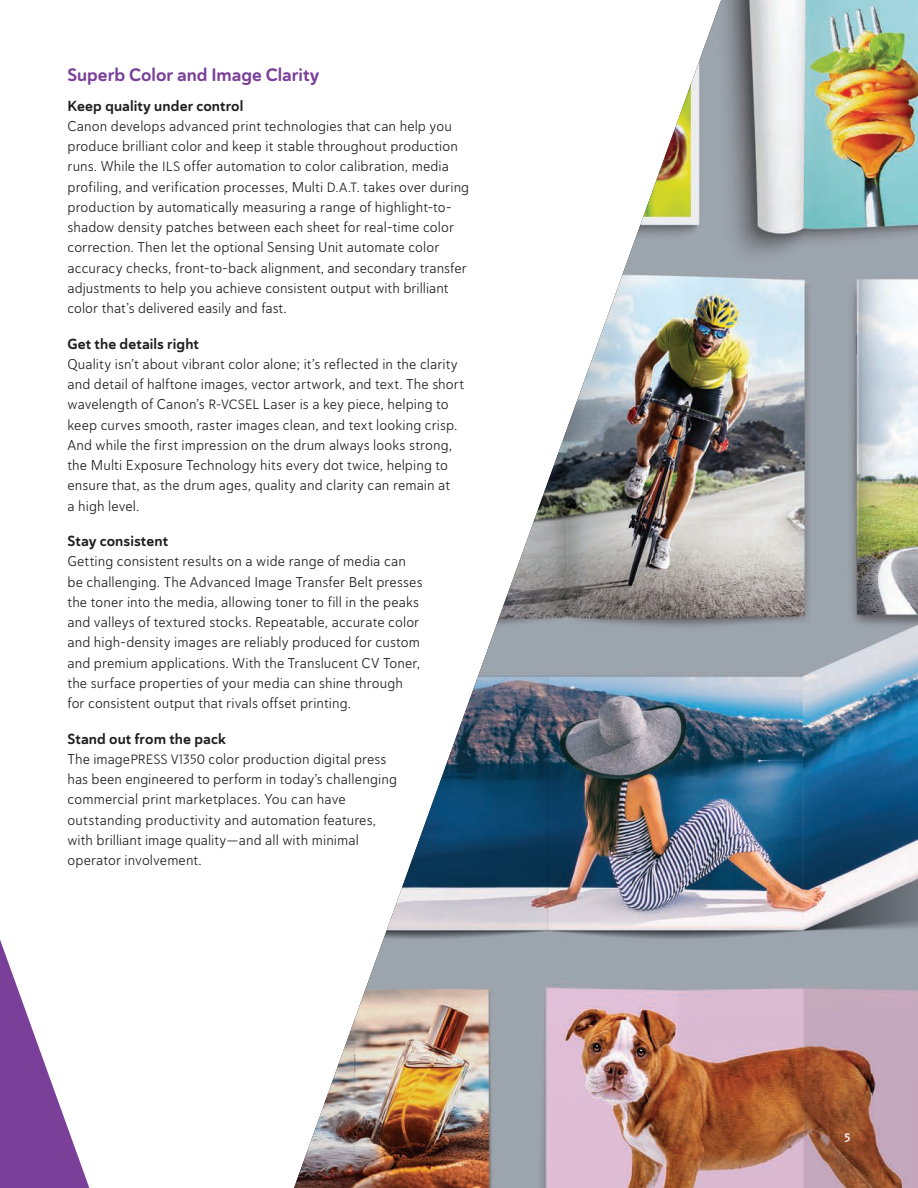
<style>
.page{position:relative;width:918px;height:1188px;background:#fff}
.page>*{position:absolute;margin:0;border:0;box-sizing:border-box;transform-origin:0 0}
.HEADLINE_GREEN{font:18px "Haboro Soft Nor Bol";color:#7a4099}
.SUBHEAD_-_BLACK{font:14.7px "Haboro Soft Nor Bol";letter-spacing:.005em;color:#231f20}
.BODY_COPY{font:14.25px/20.2px "Haboro Soft Nor Boo";letter-spacing:.005em;color:#231f20}
.t1{font:12px "Haboro Soft Nor Dem";color:#fff}
.s1{font-size:13.5px}
</style>
<div class="page">
<img style="left:294px;top:0;width:624px;height:1188px">
<svg style="left:0;top:940px;width:89px;height:248px"></svg>
<h2 class="HEADLINE_GREEN" style="left:68px;top:63px;width:253px">Superb Color and Image Clarity</h2>
<h3 class="SUBHEAD_-_BLACK" style="left:68px;top:96px;width:177px">Keep quality under control</h3>
<p class="BODY_COPY" style="left:67px;top:116px;width:403px">Canon develops advanced print technologies that can help you produce brilliant color and keep it stable throughout production runs. While the <span class="s1">ILS</span> offer automation to color calibration, media profiling, and verification processes, Multi <span class="s1">D.A.T.</span> takes over during production by automatically measuring a range of highlight-to&shy;shadow density patches between each sheet for real-time color correction. Then let the optional Sensing Unit automate color accuracy checks, front-to-back alignment, and secondary transfer adjustments to help you achieve consistent output with brilliant color that’s delivered easily and fast.</p>
<h3 class="SUBHEAD_-_BLACK" style="left:68px;top:334px;width:133px">Get the details right</h3>
<p class="BODY_COPY" style="left:67px;top:354px;width:398px">Quality isn’t about vibrant color alone; it’s reflected in the clarity and detail of halftone images, vector artwork, and text. The short wavelength of Canon’s <span class="s1">R-VCSEL</span> Laser is a key piece, helping to keep curves smooth, raster images clean, and text looking crisp.<br>And while the first impression on the drum always looks strong, the Multi Exposure Technology hits every dot twice, helping to ensure that, as the drum ages, quality and clarity can remain at<br>a high level.</p>
<h3 class="SUBHEAD_-_BLACK" style="left:68px;top:531px;width:102px">Stay consistent</h3>
<p class="BODY_COPY" style="left:68px;top:551px;width:357px">Getting consistent results on a wide range of media can be challenging. The Advanced Image Transfer Belt presses the toner into the media, allowing toner to fill in the peaks and valleys of textured stocks. Repeatable, accurate color and high-density images are reliably produced for custom and premium applications. With the Translucent CV Toner, the surface properties of your media can shine through for consistent output that rivals offset printing.</p>
<h3 class="SUBHEAD_-_BLACK" style="left:68px;top:729px;width:160px">Stand out from the pack</h3>
<p class="BODY_COPY" style="left:68px;top:749px;width:331px">The image<span class="s1">PRESS V1350</span> color production digital press has been engineered to perform in today’s challenging commercial print marketplaces. You can have outstanding productivity and automation features, with brilliant image quality—and all with minimal operator involvement.</p>
<p class="t1" style="left:844px;top:1129px;width:8px">5</p>
</div>
